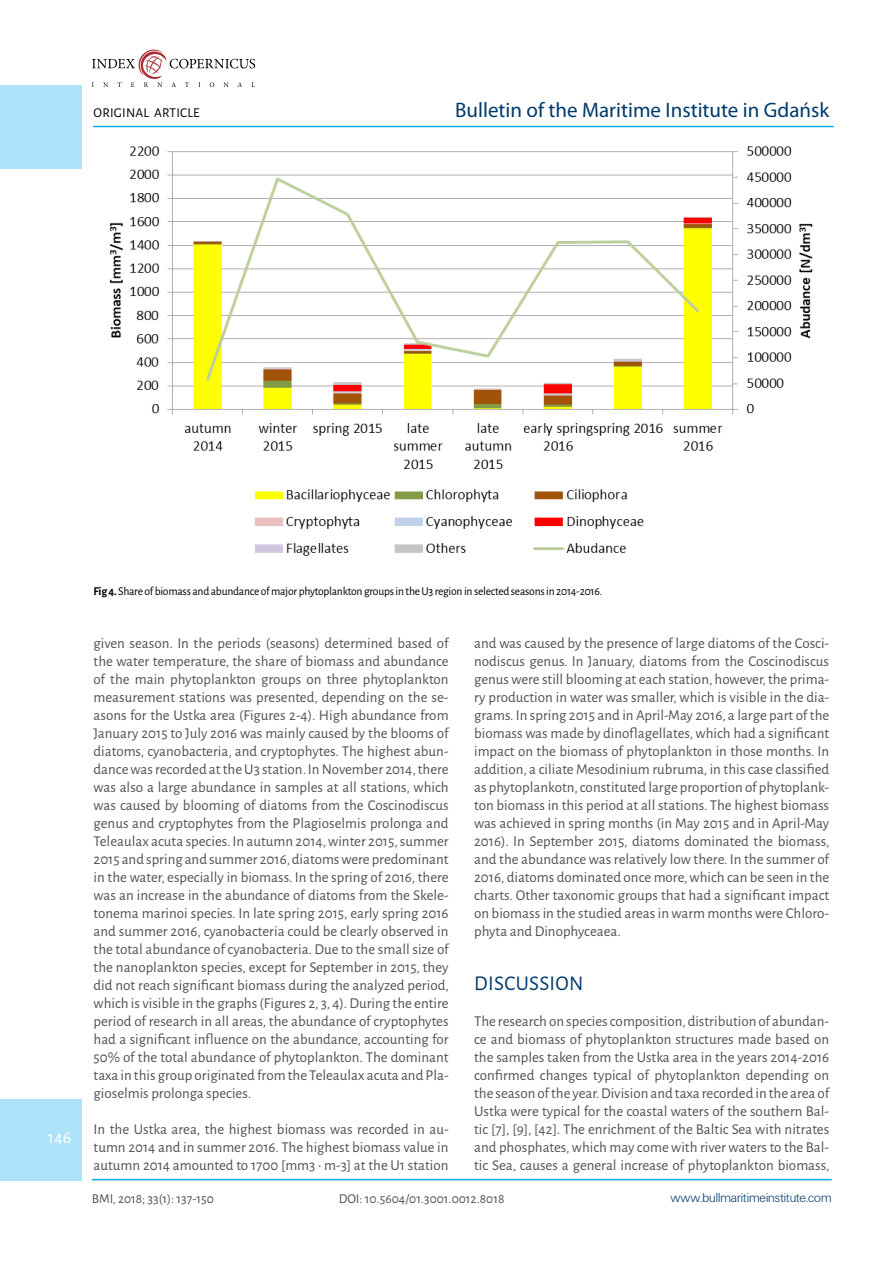
<style>
.page{position:relative;width:893px;height:1263px;background:#fff}
.page>*{position:absolute;margin:0;border:0;box-sizing:border-box;transform-origin:0 0}
.t1{font:21px "Myriad Pro";color:#003a6c}
.t2{font:21px "Alegreya Sans";color:#003a6c}
.t3{font:18px "Alegreya Sans";color:#fff}
.t4{font:15px/18px "Alegreya Sans";color:#515254;text-align:justify}
.t5{font:13.5px "Alegreya Sans";color:#515254}
.t6{font:13.5px "Unitus DCE Ligh";color:#003a6c}
.t7{font:13.5px "Alegreya Sans";letter-spacing:.015em;color:#000}
.t8{font:12px "Alegreya Sans";letter-spacing:-.02em;color:#000}
.s1{font-weight:700}
</style>
<div class="page">
<div style="left:1px;top:87px;width:81px;height:81px;background:#abe1fa"></div>
<div style="left:0;top:85px;width:81px;height:82px;background:#aee2fa"></div>
<div style="left:1px;top:1099px;width:81px;height:81px;background:#aee2fa"></div>
<hr style="left:92px;top:1179px;width:740px;height:1px;background:#00abeb">
<hr style="left:93px;top:126px;width:741px;height:1px;background:#00abeb">
<svg style="left:92px;top:50px;width:163px;height:37px"></svg>
<img style="left:109px;top:146px;width:704px;height:410px">
<p class="t7" style="left:94px;top:103px;width:108px">ORIGINAL ARTICLE</p>
<h1 class="t1" style="left:455px;top:97px;width:376px">Bulletin of the Maritime Institute in Gdańsk</h1>
<p class="t3" style="left:48px;top:1125px;width:25px">146</p>
<p class="t8" style="left:94px;top:583px;width:510px"><span class="s1">Fig 4.</span> Share of biomass and abundance of major phytoplankton groups in the U3 region in selected seasons in 2014-2016.</p>
<p class="t4" style="left:94px;top:633px;width:357px">given season. In the periods (seasons) determined based of the water temperature, the share of biomass and abundance of the main phytoplankton groups on three phytoplankton measurement stations was presented, depending on the se&shy;asons for the Ustka area (Figures 2-4). High abundance from January 2015 to July 2016 was mainly caused by the blooms of diatoms, cyanobacteria, and cryptophytes. The highest abun&shy;dance was recorded at the U3 station. In N ovember 2014, there was also a large abundance in samples at all stations, which was caused by blooming of diatoms from the Coscinodiscus genus and cryptophytes from the Plagioselmis prolonga and Teleaulax acuta species. In autumn 2014, winter 2015, summer 2015 and spring and summer 2016, diatoms were predominant in the water, especially in biomass. In the spring of 2016, there was an increase in the abundance of diatoms from the Skele&shy;tonema marinoi species. In late spring 2015, early spring 2016 and summer 2016, cyanobacteria could be clearly observed in the total abundance of cyanobacteria. Due to the small size of the nanoplankton species, except for September in 2015, they did not reach significant biomass during the analyzed period, which is visible in the graphs (Figures 2, 3, 4). During the entire period of research in all areas, the abundance of cryptophytes had a significant influence on the abundance, accounting for 50% of the total abundance of phytoplankton. The dominant taxa in this group originated from the Teleaulax acuta and Pla&shy;gioselmis prolonga species.</p>
<p class="t4" style="left:94px;top:1119px;width:357px">In the Ustka area, the highest biomass was recorded in au&shy;tumn 2014 and in summer 2016. The highest biomass value in autumn 2014 amounted to 1700 [mm3 • m-3] at the U1 station</p>
<p class="t4" style="left:474px;top:633px;width:357px">and was caused by the presence of large diatoms of the Cosci&shy;nodiscus genus. In January, diatoms from the Coscinodiscus genus were still blooming at each station, however, the prima&shy;ry production in water was smaller, which is visible in the dia&shy;grams. In spring 2015 and in April-May 2016, a large part of the biomass was made by dinoflagellates, which had a significant impact on the biomass of phytoplankton in those months. In addition, a ciliate Mesodinium rubruma, in this case classified as phytoplankotn, constituted large proportion of phytoplank&shy;ton biomass in this period at all stations. The highest biomass was achieved in spring months (in May 2015 and in April-May 2016). In September 2015, diatoms dominated the biomass, and the abundance was relatively low there. In the summer of 2016, diatoms dominated once more, which can be seen in the charts. Other taxonomic groups that had a significant impact on biomass in the studied areas in warm months were Chloro&shy;phyta and Dinophyceaea.</p>
<h1 class="t2" style="left:474px;top:969px;width:111px">Discussion</h1>
<p class="t4" style="left:474px;top:1011px;width:357px">The research on species composition, distribution of abundan&shy;ce and biomass of phytoplankton structures made based on the samples taken from the Ustka area in the years 2014-2016 confirmed changes typical of phytoplankton depending on the season of the year. Division and taxa recorded in the area of Ustka were typical for the coastal waters of the southern Bal&shy;tic [7], [9], [42]. The enrichment of the Baltic Sea with nitrates and phosphates, which may come with river waters to the Bal&shy;tic Sea, causes a general increase of phytoplankton biomass,</p>
<p class="t5" style="left:92px;top:1189px;width:124px">BMI, 2018; 33(1): 137-150</p>
<p class="t5" style="left:339px;top:1189px;width:167px">DOI: 10.5604/01.3001.0012.8018</p>
<p class="t6" style="left:671px;top:1190px;width:162px">www.bullmaritimeinstitute.com</p>
</div>
